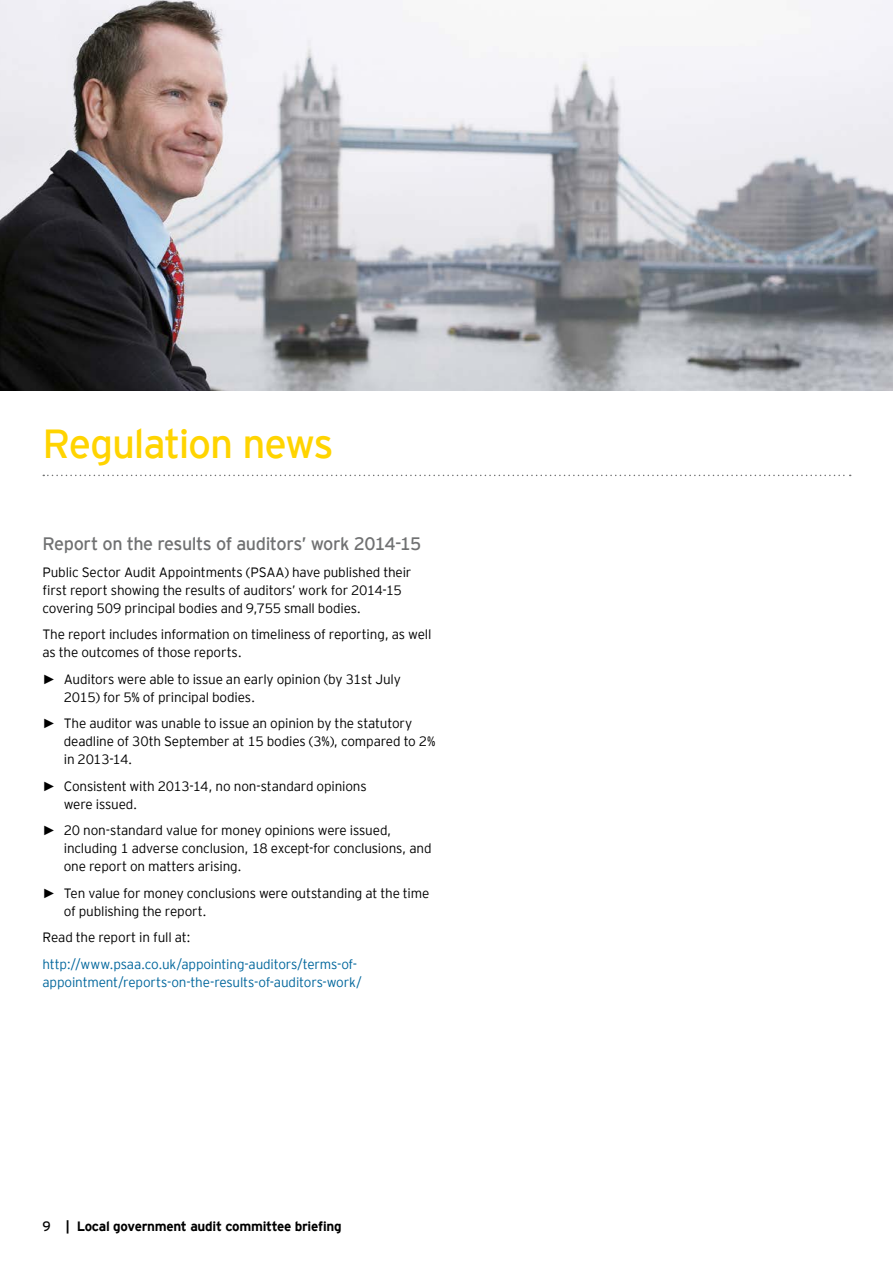
<style>
.page{position:relative;width:893px;height:1263px;background:#fff}
.page>*{position:absolute;margin:0;border:0;box-sizing:border-box;transform-origin:0 0}
.t1{font:40.5px "EY Interstate";letter-spacing:-.03em;color:#ffd400}
.t2{font:18px "EY Interstate";letter-spacing:-.025em;color:#707172}
.t3{font:300 13.5px/18px "EY Interstate";letter-spacing:-.015em;color:#000}
.t4{font:300 13.5px/18px "EY Interstate";letter-spacing:-.01em;color:#00669c}
.t5{font:700 13.5px "EY Interstate";letter-spacing:-.02em;color:#000}
.s1{font-family:"Arial";font-weight:700}
.s2{font-weight:400}
</style>
<div class="page">
<img style="left:1px;top:0;width:892px;height:390px">
<svg style="left:43px;top:475px;width:808px;height:1px"></svg>
<img style="left:0;top:0;width:1px;height:390px">
<h1 class="t1" style="left:43px;top:414px;width:293px">Regulation news</h1>
<h2 class="t2" style="left:43px;top:531px;width:380px">Report on the results of auditors’ work 2014-15</h2>
<p class="t3" style="left:43px;top:562px;width:370px">Public Sector Audit Appointments (PSAA) have published their first report showing the results of auditors’ work for 2014-15 covering 509 principal bodies and 9,755 small bodies.</p>
<p class="t3" style="left:43px;top:625px;width:390px">The report includes information on timeliness of reporting, as well as the outcomes of those reports.</p>
<p class="t3" style="left:64px;top:669px;width:339px;text-indent:-21px"><span class="s1">►</span> Auditors were able to issue an early opinion (by 31st July<br>2015) for 5% of principal bodies.</p>
<p class="t3" style="left:64px;top:714px;width:373px;text-indent:-21px"><span class="s1">►</span> The auditor was unable to issue an opinion by the statutory deadline of 30th September at 15 bodies (3%), compared to 2% in 2013-14.</p>
<p class="t3" style="left:64px;top:776px;width:304px;text-indent:-21px"><span class="s1">►</span> Consistent with 2013-14, no non-standard opinions were issued.</p>
<p class="t3" style="left:64px;top:821px;width:369px;text-indent:-21px"><span class="s1">►</span> 20 non-standard value for money opinions were issued, including 1 adverse conclusion, 18 except-for conclusions, and one report on matters arising.</p>
<p class="t3" style="left:64px;top:883px;width:367px;text-indent:-21px"><span class="s1">►</span> Ten value for money conclusions were outstanding at the time of publishing the report.</p>
<p class="t3" style="left:43px;top:928px;width:150px">Read the report in full at:</p>
<p class="t4" style="left:43px;top:954px;width:321px">http://www.psaa.co.uk/appointing-auditors/terms-of&shy;appointment/reports-on-the-results-of-auditors-work/</p>
<p class="t5" style="left:43px;top:1217px;width:301px"><span class="s2">9</span> | Local government audit committee briefing</p>
</div>
